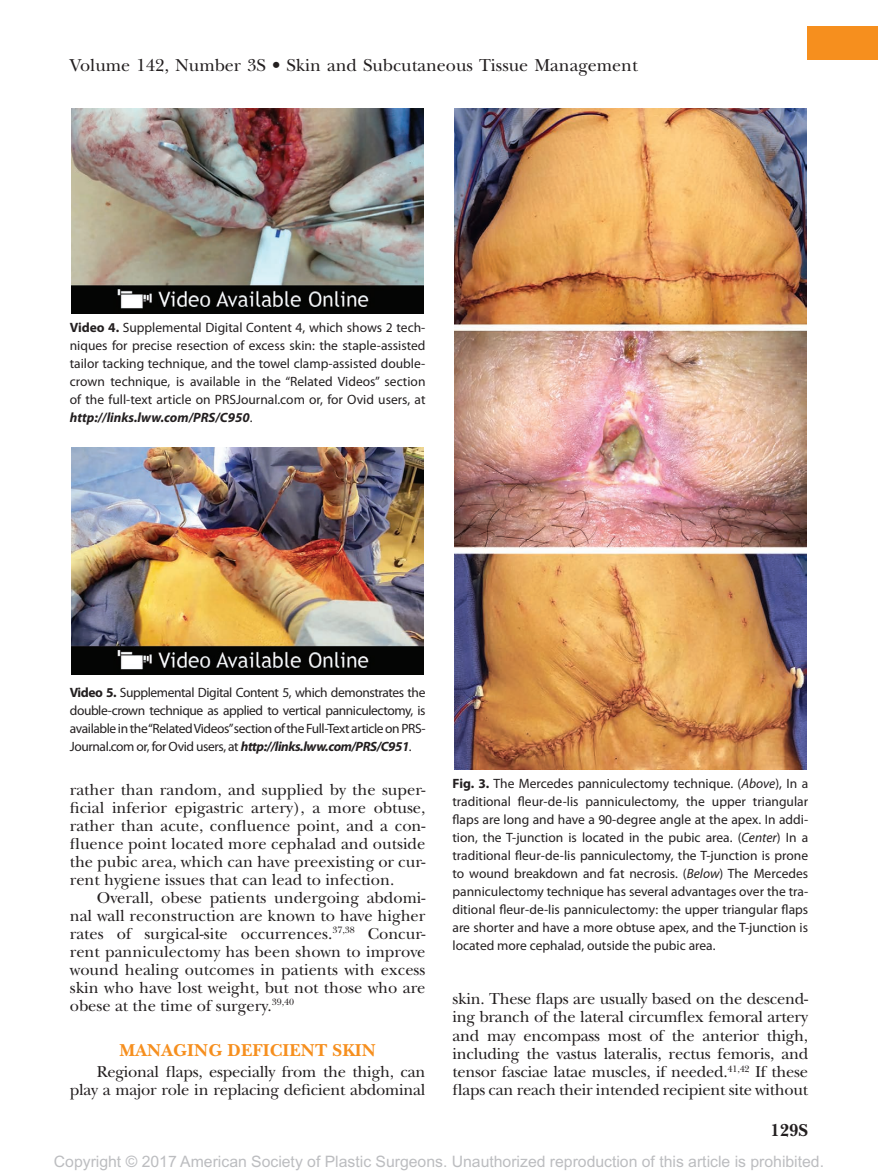
<style>
.page{position:relative;width:878px;height:1175px;background:#fff}
.page>*{position:absolute;margin:0;border:0;box-sizing:border-box;transform-origin:0 0}
.t1{font:18px "New Baskerville";color:#231f20}
.t2{font:700 18px "New Baskerville";letter-spacing:.01em;color:#f68f1e}
.t3{font:700 18px "New Baskerville";color:#231f20}
.t4{font:16.5px/18px "New Baskerville";letter-spacing:-.015em;color:#231f20;text-align:justify}
.t5{font:15.75px "Arial MT Std";color:#bcbdc0}
.t6{font:13.5px/18px "Myriad Pro";color:#231f20;text-align:justify}
.s1{font-weight:700}
.s2{font-weight:700;font-style:italic}
.s3{font-style:italic}
</style>
<div class="page">
<div style="left:807px;top:26px;width:71px;height:33px;background:#f68f1e"></div>
<img style="left:454px;top:108px;width:352px;height:662px">
<img style="left:72px;top:108px;width:351px;height:206px">
<img style="left:72px;top:448px;width:351px;height:226px">
<h1 class="t1" style="left:70px;top:54px;width:569px">Volume 142, Number 3S • Skin and Subcutaneous Tissue Management</h1>
<p class="t6" style="left:70px;top:318px;width:357px"><span class="s1">Video 4.</span> Supplemental Digital Content 4, which shows 2 tech&shy;niques for precise resection of excess skin: the staple-assisted tailor tacking technique, and the towel clamp-assisted double&shy;crown technique, is available in the “Related Videos” section of the full-text article on PRSJournal.com or, for Ovid users, at <span class="s2">http://links.lww.com/PRS/C950</span>.</p>
<p class="t6" style="left:70px;top:683px;width:357px"><span class="s1">Video 5.</span> Supplemental Digital Content 5, which demonstrates the double-crown technique as applied to vertical panniculectomy, is available in the “Related Videos” section of the Full-Text article on PRS-Journal.com or, for Ovid users, at <span class="s2">http://links.lww.com/PRS/C951</span>.</p>
<p class="t4" style="left:70px;top:780px;width:357px">rather than random, and supplied by the super&shy;ficial inferior epigastric artery), a more obtuse, rather than acute, confluence point, and a con&shy;fluence point located more cephalad and outside the pubic area, which can have preexisting or cur&shy;rent hygiene issues that can lead to infection.</p>
<p class="t4" style="left:70px;top:888px;width:357px;text-indent:27px">Overall, obese patients undergoing abdomi&shy;nal wall reconstruction are known to have higher rates of surgical-site occurrences.<sup>37,38</sup> Concur&shy;rent panniculectomy has been shown to improve wound healing outcomes in patients with excess skin who have lost weight, but not those who are obese at the time of surgery.<sup>39,40</sup></p>
<h1 class="t2" style="left:119px;top:1039px;width:258px">MANAGING DEFICIENT SKIN</h1>
<p class="t4" style="left:70px;top:1062px;width:357px;text-align:right">Regional flaps, especially from the thigh, can play a major role in replacing deficient abdominal</p>
<p class="t6" style="left:452px;top:774px;width:357px"><span class="s1">Fig. 3.</span> The Mercedes panniculectomy technique. (<span class="s3">Above</span>), In a traditional fleur-de-lis panniculectomy, the upper triangular flaps are long and have a 90-degree angle at the apex. In addi&shy;tion, the T-junction is located in the pubic area. (<span class="s3">Center</span>) In a traditional fleur-de-lis panniculectomy, the T-junction is prone to wound breakdown and fat necrosis. (<span class="s3">Below</span>) The Mercedes panniculectomy technique has several advantages over the tra&shy;ditional fleur-de-lis panniculectomy: the upper triangular flaps are shorter and have a more obtuse apex, and the T-junction is located more cephalad, outside the pubic area.</p>
<p class="t4" style="left:452px;top:989px;width:357px">skin. These flaps are usually based on the descend&shy;ing branch of the lateral circumflex femoral artery and may encompass most of the anterior thigh, including the vastus lateralis, rectus femoris, and tensor fasciae latae muscles, if needed.<sup>41,42</sup> If these flaps can reach their intended recipient site without</p>
<h1 class="t3" style="left:770px;top:1119px;width:39px">129S</h1>
<p class="t5" style="left:54px;top:1152px;width:771px">Copyright © 2017 American Society of Plastic Surgeons. Unauthorized reproduction of this article is prohibited.</p>
</div>
